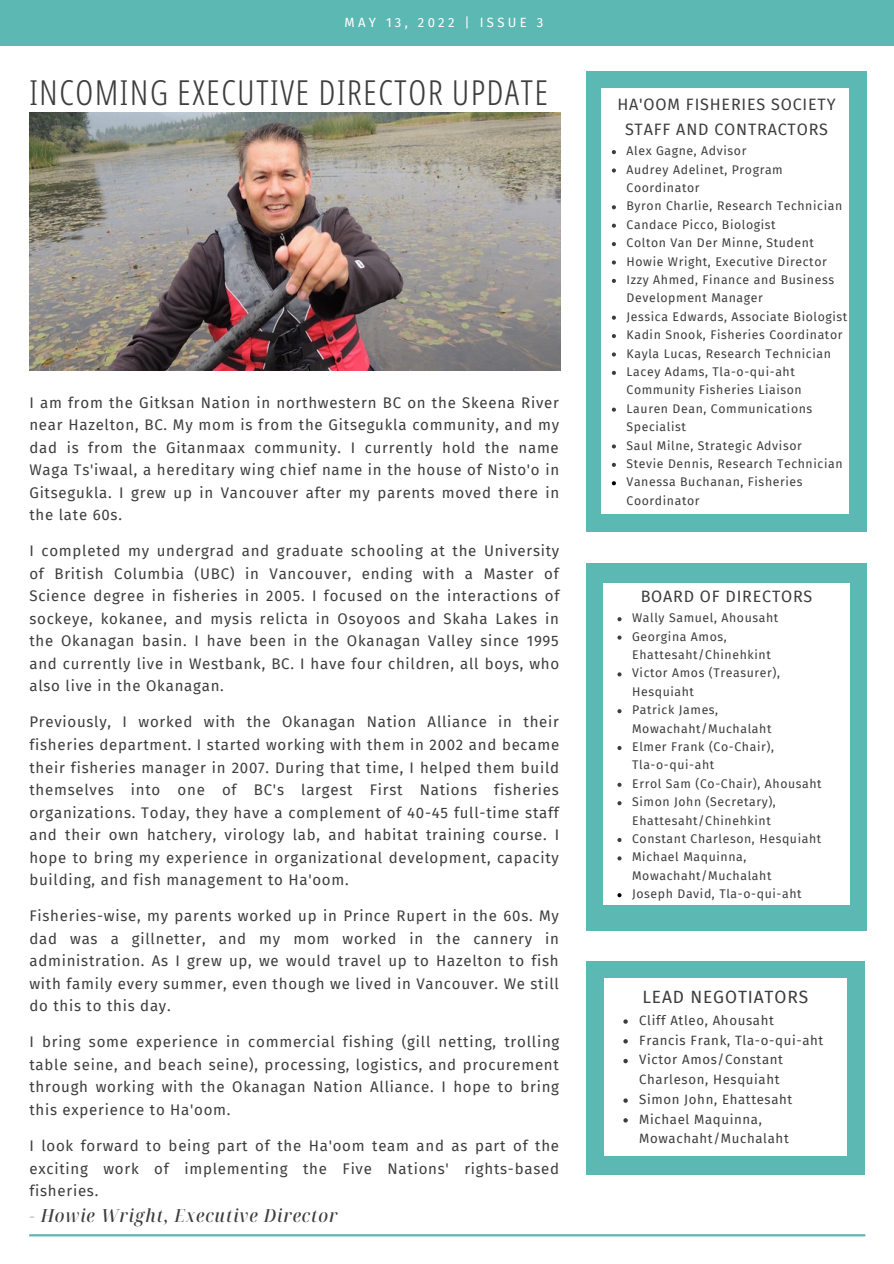
<style>
.page{position:relative;width:894px;height:1264px;background:#fff}
.page>*{position:absolute;margin:0;border:0;box-sizing:border-box;transform-origin:0 0}
.t1{font:300 extra-condensed 34.5px "Noto Sans Display";letter-spacing:.05em;color:#3d3d3d}
.t2{font:italic 500 semi-condensed 18px "Noto Serif Display";letter-spacing:.05em;color:#3d3d3d}
.t3{font:17.4px "Fira Sans";letter-spacing:.05em;color:#3d3d3d}
.t4{font:16.05px/24.5px "Fira Sans";letter-spacing:.05em;color:#3d3d3d;text-align:center}
.t5{font:15px/22.5px "Fira Sans";letter-spacing:.05em;color:#3d3d3d;text-align:justify}
.t6{font:13.2px/19.8px "Fira Sans";letter-spacing:.05em;color:#3d3d3d}
.t7{font:13.05px "Fira Sans";letter-spacing:.25em;color:#fff}
.t8{font:12.3px/18.5px "Fira Sans";letter-spacing:.05em;color:#3d3d3d}
</style>
<div class="page">
<div style="left:0;top:0;width:893px;height:45px;background:#5cb8b2"></div>
<div style="left:586px;top:71px;width:280px;height:461px;background:#5cb8b2"></div>
<div style="left:601px;top:89px;width:248px;height:425px;background:#fff"></div>
<svg style="left:611px;top:150px;width:4px;height:4px"></svg>
<svg style="left:611px;top:168px;width:4px;height:4px"></svg>
<svg style="left:611px;top:205px;width:4px;height:4px"></svg>
<svg style="left:611px;top:224px;width:4px;height:4px"></svg>
<svg style="left:611px;top:242px;width:4px;height:4px"></svg>
<svg style="left:611px;top:260px;width:4px;height:4px"></svg>
<svg style="left:611px;top:279px;width:4px;height:4px"></svg>
<svg style="left:611px;top:315px;width:4px;height:5px"></svg>
<svg style="left:611px;top:334px;width:4px;height:4px"></svg>
<svg style="left:611px;top:352px;width:4px;height:4px"></svg>
<svg style="left:611px;top:371px;width:4px;height:4px"></svg>
<svg style="left:611px;top:407px;width:4px;height:5px"></svg>
<svg style="left:611px;top:444px;width:4px;height:4px"></svg>
<svg style="left:611px;top:463px;width:4px;height:4px"></svg>
<svg style="left:611px;top:481px;width:4px;height:4px"></svg>
<div style="left:586px;top:961px;width:277px;height:213px;background:#5cb8b2"></div>
<div style="left:604px;top:978px;width:241px;height:177px;background:#fff"></div>
<svg style="left:623px;top:1019px;width:4px;height:4px"></svg>
<svg style="left:623px;top:1039px;width:4px;height:4px"></svg>
<svg style="left:623px;top:1058px;width:4px;height:5px"></svg>
<svg style="left:623px;top:1098px;width:4px;height:4px"></svg>
<svg style="left:623px;top:1118px;width:4px;height:4px"></svg>
<img style="left:29px;top:112px;width:531px;height:258px">
<div style="left:586px;top:563px;width:280px;height:367px;background:#5cb8b2"></div>
<div style="left:603px;top:583px;width:245px;height:321px;background:#fff"></div>
<svg style="left:617px;top:617px;width:4px;height:4px"></svg>
<svg style="left:617px;top:635px;width:4px;height:4px"></svg>
<svg style="left:617px;top:672px;width:4px;height:4px"></svg>
<svg style="left:617px;top:709px;width:4px;height:4px"></svg>
<svg style="left:617px;top:746px;width:4px;height:4px"></svg>
<svg style="left:617px;top:782px;width:4px;height:4px"></svg>
<svg style="left:617px;top:801px;width:4px;height:4px"></svg>
<svg style="left:617px;top:838px;width:4px;height:4px"></svg>
<svg style="left:617px;top:856px;width:4px;height:4px"></svg>
<svg style="left:617px;top:893px;width:4px;height:4px"></svg>
<hr style="left:29px;top:1234px;width:836px;height:2px;background:#5cb8b2">
<p class="t7" style="left:344px;top:15px;width:200px">MAY 13, 2022 | ISSUE 3</p>
<p class="t1" style="left:29px;top:68px;width:520px">INCOMING EXECUTIVE DIRECTOR UPDATE</p>
<p class="t5" style="left:29px;top:391px;width:531px">I am from the Gitksan Nation in northwestern BC on the Skeena River near Hazelton, BC. My mom is from the Gitsegukla community, and my dad is from the Gitanmaax community. I currently hold the name Waga Ts'iwaal, a hereditary wing chief name in the house of Nisto'o in Gitsegukla. I grew up in Vancouver after my parents moved there in the late 60s.</p>
<p class="t5" style="left:29px;top:540px;width:531px">I completed my undergrad and graduate schooling at the University of British Columbia (UBC) in Vancouver, ending with a Master of Science degree in fisheries in 2005. I focused on the interactions of sockeye, kokanee, and mysis relicta in Osoyoos and Skaha Lakes in the Okanagan basin. I have been in the Okanagan Valley since 1995 and currently live in Westbank, BC. I have four children, all boys, who also live in the Okanagan.</p>
<p class="t5" style="left:29px;top:711px;width:531px">Previously, I worked with the Okanagan Nation Alliance in their fisheries department. I started working with them in 2002 and became their fisheries manager in 2007. During that time, I helped them build themselves into one of BC's largest First Nations fisheries organizations. Today, they have a complement of 40-45 full-time staff and their own hatchery, virology lab, and habitat training course. I hope to bring my experience in organizational development, capacity building, and fish management to Ha'oom.</p>
<p class="t5" style="left:29px;top:904px;width:531px">Fisheries-wise, my parents worked up in Prince Rupert in the 60s. My dad was a gillnetter, and my mom worked in the cannery in administration. As I grew up, we would travel up to Hazelton to fish with family every summer, even though we lived in Vancouver. We still do this to this day.</p>
<p class="t5" style="left:29px;top:1031px;width:531px">I bring some experience in commercial fishing (gill netting, trolling table seine, and beach seine), processing, logistics, and procurement through working with the Okanagan Nation Alliance. I hope to bring this experience to Ha'oom.</p>
<p class="t5" style="left:29px;top:1134px;width:531px">I look forward to being part of the Ha'oom team and as part of the exciting work of implementing the Five Nations' rights-based fisheries.</p>
<p class="t2" style="left:29px;top:1203px;width:309px">- Howie Wright, Executive Director</p>
<p class="t4" style="left:617px;top:93px;width:219px">HA'OOM FISHERIES SOCIETY<br>STAFF AND CONTRACTORS</p>
<p class="t8" style="left:626px;top:142px;width:121px">Alex Gagne, Advisor</p>
<p class="t8" style="left:626px;top:160px;width:158px">Audrey Adelinet, Program<br>Coordinator</p>
<p class="t8" style="left:626px;top:197px;width:217px">Byron Charlie, Research Technician</p>
<p class="t8" style="left:626px;top:215px;width:151px">Candace Picco, Biologist</p>
<p class="t8" style="left:626px;top:234px;width:189px">Colton Van Der Minne, Student</p>
<p class="t8" style="left:626px;top:252px;width:202px">Howie Wright, Executive Director</p>
<p class="t8" style="left:626px;top:270px;width:209px">Izzy Ahmed, Finance and Business<br>Development Manager</p>
<p class="t8" style="left:626px;top:307px;width:222px">Jessica Edwards, Associate Biologist</p>
<p class="t8" style="left:626px;top:326px;width:217px">Kadin Snook, Fisheries Coordinator</p>
<p class="t8" style="left:626px;top:344px;width:206px">Kayla Lucas, Research Technician</p>
<p class="t8" style="left:626px;top:362px;width:177px">Lacey Adams, Tla-o-qui-aht<br>Community Fisheries Liaison</p>
<p class="t8" style="left:626px;top:399px;width:187px">Lauren Dean, Communications<br>Specialist</p>
<p class="t8" style="left:626px;top:436px;width:177px">Saul Milne, Strategic Advisor</p>
<p class="t8" style="left:626px;top:454px;width:217px">Stevie Dennis, Research Technician</p>
<p class="t8" style="left:626px;top:473px;width:177px">Vanessa Buchanan, Fisheries<br>Coordinator</p>
<p class="t4" style="left:640px;top:584px;width:173px">BOARD OF DIRECTORS</p>
<p class="t8" style="left:632px;top:609px;width:148px">Wally Samuel, Ahousaht</p>
<p class="t8" style="left:632px;top:627px;width:140px">Georgina Amos,<br>Ehattesaht/Chinehkint</p>
<p class="t8" style="left:632px;top:664px;width:149px">Victor Amos (Treasurer),</p>
<p class="t8" style="left:632px;top:701px;width:141px">Patrick James,<br>Mowachaht/Muchalaht</p>
<p class="t8" style="left:632px;top:737px;width:143px">Elmer Frank (Co-Chair),</p>
<p class="t8" style="left:632px;top:774px;width:191px">Errol Sam (Co-Chair), Ahousaht</p>
<p class="t8" style="left:632px;top:793px;width:145px">Simon John (Secretary),<br>Ehattesaht/Chinehkint</p>
<p class="t8" style="left:632px;top:829px;width:190px">Constant Charleson, Hesquiaht</p>
<p class="t8" style="left:632px;top:848px;width:141px">Michael Maquinna,<br>Mowachaht/Muchalaht</p>
<p class="t8" style="left:632px;top:884px;width:171px">Joseph David, Tla-o-qui-aht</p>
<p class="t8" style="left:632px;top:682px;width:63px">Hesquiaht</p>
<p class="t8" style="left:632px;top:756px;width:84px">Tla-o-qui-aht</p>
<p class="t3" style="left:642px;top:986px;width:167px">LEAD NEGOTIATORS</p>
<p class="t6" style="left:639px;top:1010px;width:136px">Cliff Atleo, Ahousaht</p>
<p class="t6" style="left:639px;top:1030px;width:185px">Francis Frank, Tla-o-qui-aht</p>
<p class="t6" style="left:639px;top:1050px;width:145px">Victor Amos/Constant<br>Charleson, Hesquiaht</p>
<p class="t6" style="left:639px;top:1089px;width:155px">Simon John, Ehattesaht</p>
<p class="t6" style="left:639px;top:1109px;width:151px">Michael Maquinna,<br>Mowachaht/Muchalaht</p>
</div>
